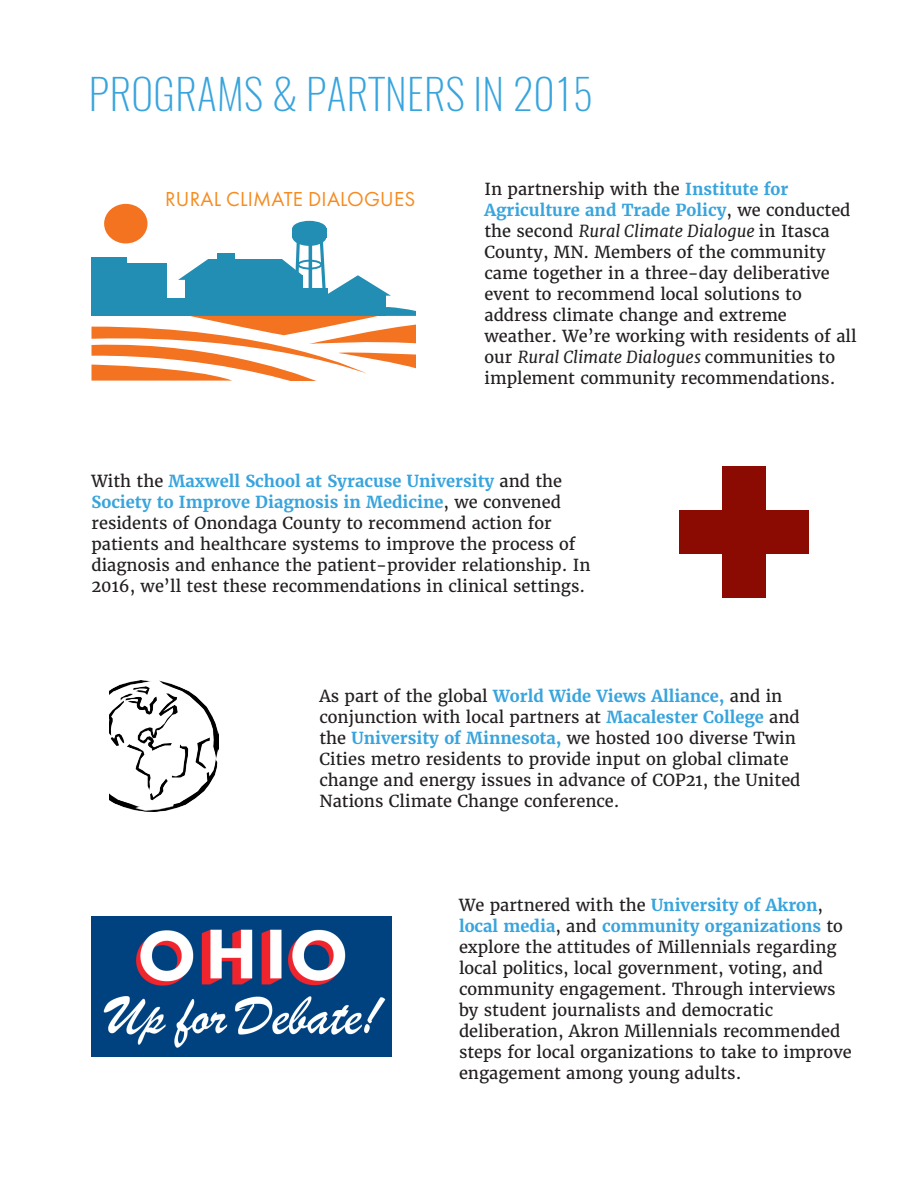
<style>
.page{position:relative;width:918px;height:1188px;background:#fff}
.page>*{position:absolute;margin:0;border:0;box-sizing:border-box;transform-origin:0 0}
.t1{font:200 42px "Oswald";letter-spacing:.01em;color:#38a4dd}
.t2{font:21px "Futura PT";letter-spacing:.01em;color:#f68b1f}
.t3{font:16.5px/21px "Merriweather";color:#231f20}
.s1{font-weight:700;color:#38a4dd}
.s2{font-style:italic}
</style>
<div class="page">
<div style="left:680px;top:510px;width:129px;height:44px;background:#8b0a02"></div>
<div style="left:723px;top:466px;width:43px;height:132px;background:#8b0a02"></div>
<div style="left:104px;top:204px;width:44px;height:39px;background:#f47321;border-radius:50%"></div>
<div style="left:292px;top:229px;width:34px;height:9px;background:#238eb4"></div>
<div style="left:292px;top:221px;width:34px;height:16px;background:#238eb4;border-radius:50%"></div>
<svg style="left:92px;top:235px;width:324px;height:146px"></svg>
<img style="left:110px;top:681px;width:108px;height:131px">
<img style="left:92px;top:917px;width:300px;height:140px">
<p class="t1" style="left:89px;top:66px;width:505px">PROGRAMS &amp; PARTNERS IN 2015</p>
<p class="t2" style="left:165px;top:187px;width:252px">RURAL CLIMATE DIALOGUES</p>
<p class="t3" style="left:484px;top:178px;width:374px">In partnership with the <span class="s1">Institute for Agriculture and Trade Policy</span>, we conducted the second <span class="s2">Rural Climate Dialogue</span> in Itasca County, MN. Members of the community came together in a three-day deliberative event to recommend local solutions to address climate change and extreme weather. We’re working with residents of all our <span class="s2">Rural Climate Dialogues</span> communities to implement community recommendations.</p>
<p class="t3" style="left:92px;top:471px;width:501px">With the <span class="s1">Maxwell School at Syracuse University</span> and the <span class="s1">Society to Improve Diagnosis in Medicine</span>, we convened residents of Onondaga County to recommend action for patients and healthcare systems to improve the process of diagnosis and enhance the patient-provider relationship. In 2016, we’ll test these recommendations in clinical settings.</p>
<p class="t3" style="left:320px;top:685px;width:483px">As part of the global <span class="s1">World Wide Views Alliance,</span> and in conjunction with local partners at <span class="s1">Macalester College</span> and the <span class="s1">University of Minnesota,</span> we hosted 100 diverse Twin Cities metro residents to provide input on global climate change and energy issues in advance of COP21, the United Nations Climate Change conference.</p>
<p class="t3" style="left:459px;top:895px;width:394px">We partnered with the <span class="s1">University of Akron</span>, <span class="s1">local media</span>, and <span class="s1">community organizations</span> to explore the attitudes of Millennials regarding local politics, local government, voting, and community engagement. Through interviews by student journalists and democratic deliberation, Akron Millennials recommended steps for local organizations to take to improve engagement among young adults.</p>
</div>
